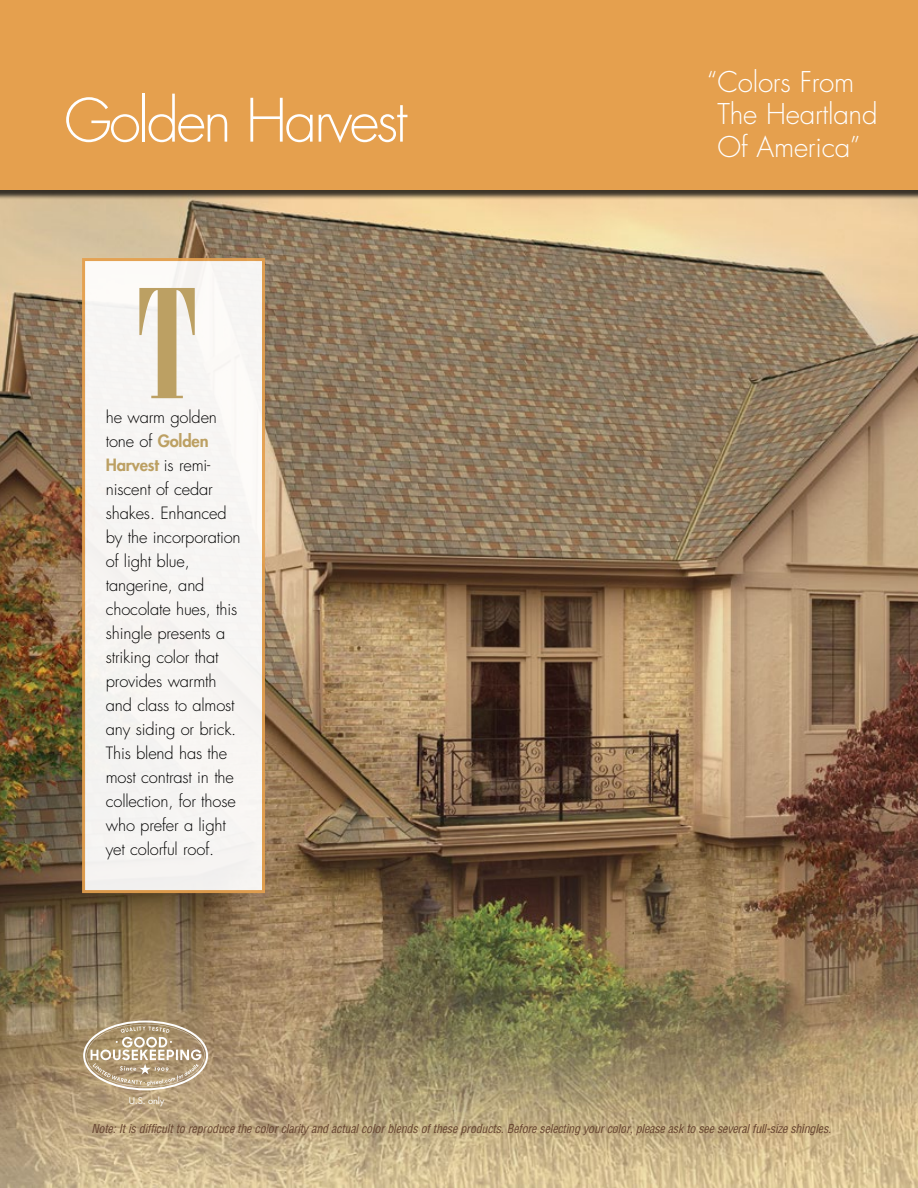
<style>
.page{position:relative;width:918px;height:1188px;background:#fff}
.page>*{position:absolute;margin:0;border:0;box-sizing:border-box;transform-origin:0 0}
.t1{font:152.55px "Bodoni Std Poster Compressed";color:#bca063}
.t2{font:300 58.2px "Futura Std";letter-spacing:-.05em;color:#fff}
.t3{font:300 27.75px/32.4px "Futura Std";letter-spacing:-.01em;color:#fff}
.t4{font:300 16.5px/24px "Futura Std";letter-spacing:-.01em;color:#000}
.t5{font:italic condensed 12px "Helvetica LT Std";letter-spacing:-.015em;color:#684530}
.t6{font:9px "Futura Std";color:#fff}
.s1{font-weight:800;color:#bca063}
</style>
<div class="page">
<img style="left:0;top:200px;width:918px;height:988px">
<div style="left:0;top:0;width:918px;height:200px;background:#000;opacity:.75"></div>
<div style="left:0;top:0;width:918px;height:189px;background:#e5a04e"></div>
<svg style="left:83px;top:1021px;width:125px;height:69px"></svg>
<div style="left:82px;top:258px;width:183px;height:635px;background:#f7f5f3;border:3px solid #e5a04e"></div>
<h2 class="t2" style="left:64px;top:85px;width:345px">Golden Harvest</h2>
<h1 class="t1" style="left:137px;top:256px;width:61px">T</h1>
<p class="t4" style="left:106px;top:406px;width:136px">he warm golden tone of <span class="s1">Golden<br>Harvest</span> is remi&shy;niscent of cedar shakes. Enhanced by the incorporation of light blue, tangerine, and chocolate hues, this shingle presents a striking color that provides warmth and class to almost any siding or brick.<br>This blend has the most contrast in the collection, for those who prefer a light yet colorful roof.</p>
<p class="t6" style="left:129px;top:1095px;width:37px">U.S. only</p>
<h3 class="t3" style="left:718px;top:66px;width:162px;text-indent:-11px">“Colors From<br>The Heartland<br>Of America”</h3>
<p class="t5" style="left:91px;top:1121px;width:741px">Note: It is difficult to reproduce the color clarity and actual color blends of these products. Before selecting your color, please ask to see several full-size shingles.</p>
</div>
